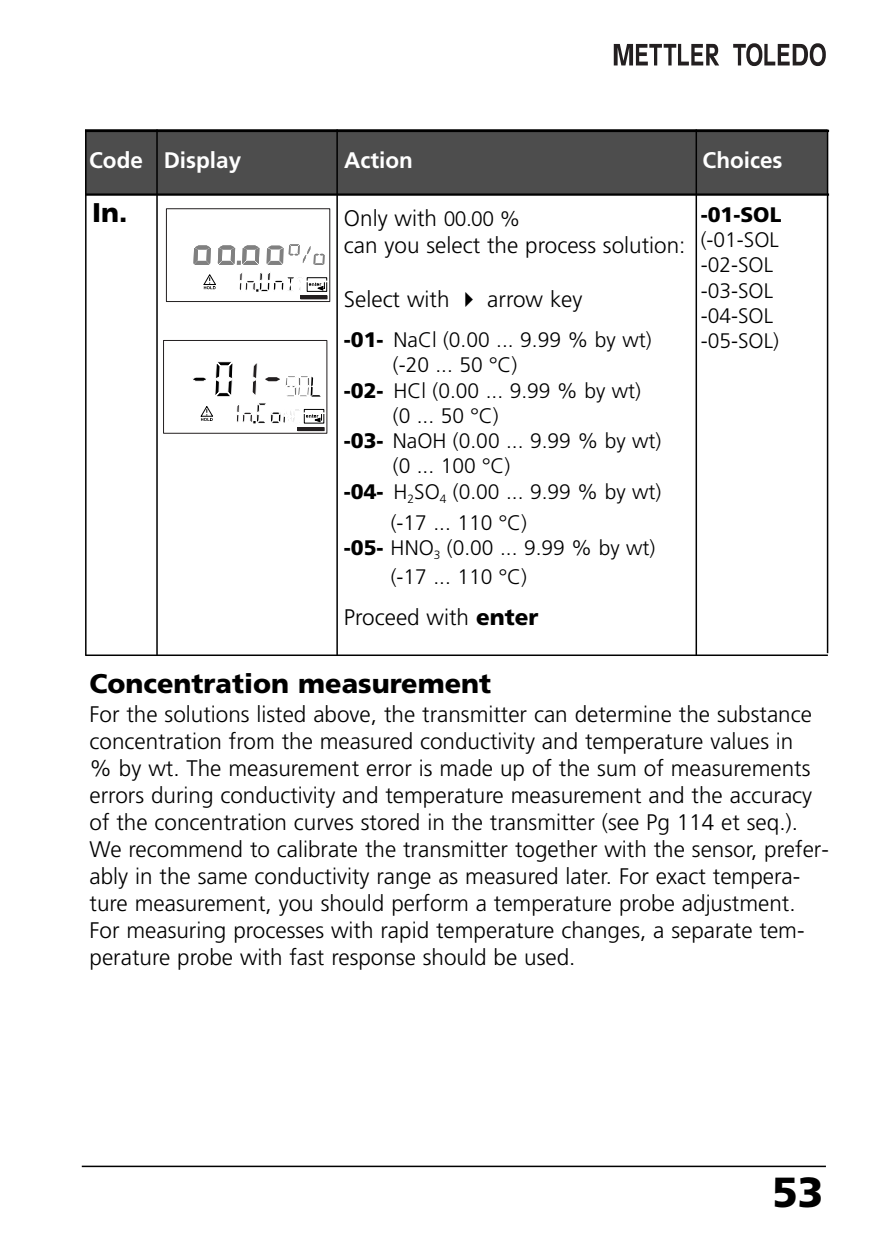
<style>
.page{position:relative;width:893px;height:1251px;background:#fff}
.page>*{position:absolute;margin:0;border:0;box-sizing:border-box;transform-origin:0 0}
.t1{font:900 42px "Frutiger";color:#000}
.t2{font:900 27px "Frutiger";color:#000}
.t3{font:300 22.5px/27px "Frutiger";color:#000}
.t4{font:700 22.5px "Frutiger";color:#fff}
.t5{font:300 21px/25.2px "Frutiger";color:#000}
.t6{font:900 21px "Frutiger";color:#000}
.s1{font-size:21px}
.s2{font-weight:900}
</style>
<div class="page">
<svg style="left:614px;top:44px;width:105px;height:21px"></svg>
<svg style="left:733px;top:43px;width:93px;height:23px"></svg>
<hr style="left:82px;top:1165px;width:744px;height:1px;background:#000">
<div style="left:85px;top:129px;width:71px;height:65px;background:#4d4d4d"></div>
<div style="left:158px;top:129px;width:180px;height:65px;background:#4d4d4d"></div>
<div style="left:338px;top:129px;width:358px;height:65px;background:#4d4d4d"></div>
<div style="left:697px;top:129px;width:130px;height:65px;background:#4d4d4d"></div>
<div style="left:163px;top:340px;width:164px;height:93px;border:1px solid #231f20"></div>
<div style="left:297px;top:427px;width:28px;height:4px;border:1px solid #231f20"></div>
<svg style="left:192px;top:361px;width:130px;height:73px"></svg>
<hr style="left:695px;top:129px;width:2px;height:526px;background:#000">
<hr style="left:827px;top:129px;width:1px;height:524px;background:#000">
<hr style="left:85px;top:130px;width:744px;height:2px;background:#000">
<hr style="left:85px;top:193px;width:744px;height:3px;background:#000">
<hr style="left:156px;top:129px;width:2px;height:525px;background:#000">
<hr style="left:336px;top:129px;width:2px;height:525px;background:#000">
<div style="left:166px;top:208px;width:164px;height:94px;border:1px solid #231f20"></div>
<div style="left:300px;top:295px;width:27px;height:4px;border:1px solid #231f20"></div>
<div style="left:307px;top:277px;width:20px;height:15px;border:1px solid #000"></div>
<hr style="left:306px;top:280px;width:22px;height:2px;background:#fff">
<svg style="left:193px;top:244px;width:132px;height:58px"></svg>
<hr style="left:85px;top:130px;width:2px;height:525px;background:#000">
<hr style="left:86px;top:654px;width:742px;height:2px;background:#000">
<p class="t4" style="left:89px;top:151px;width:154px">Code Display</p>
<p class="t4" style="left:344px;top:151px;width:70px">Action</p>
<p class="t4" style="left:703px;top:151px;width:81px">Choices</p>
<p class="t2" style="left:92px;top:202px;width:37px">In.</p>
<p class="t3" style="left:344px;top:206px;width:343px">Only with <span class="s1">00.00 %<br></span>can you select the process solution:</p>
<p class="t3" style="left:344px;top:288px;width:240px">Select with ✔ arrow key</p>
<p class="t5" style="left:344px;top:329px;width:309px"><span class="s2">-01-</span> NaCl (0.00 ... 9.99 % by wt)</p>
<p class="t5" style="left:393px;top:354px;width:126px">(-20 ... 50 °C)</p>
<p class="t5" style="left:344px;top:379px;width:299px"><span class="s2">-02-</span> HCl (0.00 ... 9.99 % by wt)</p>
<p class="t5" style="left:393px;top:404px;width:107px">(0 ... 50 °C)</p>
<p class="t5" style="left:344px;top:430px;width:319px"><span class="s2">-03-</span> NaOH (0.00 ... 9.99 % by wt)</p>
<p class="t5" style="left:393px;top:455px;width:119px">(0 ... 100 °C)</p>
<p class="t5" style="left:344px;top:480px;width:319px"><span class="s2">-04-</span> H<sub>2</sub>SO<sub>4</sub> (0.00 ... 9.99 % by wt)</p>
<p class="t5" style="left:344px;top:511px;width:313px;text-indent:47px">(-17 ... 110 °C)<br><span class="s2">-05-</span> HNO<sub>3</sub> (0.00 ... 9.99 % by wt)</p>
<p class="t5" style="left:391px;top:565px;width:138px">(-17 ... 110 °C)</p>
<p class="t3" style="left:344px;top:605px;width:196px">Proceed with <span class="s2">enter</span></p>
<p class="t6" style="left:701px;top:206px;width:82px">-01-SOL</p>
<p class="t5" style="left:701px;top:229px;width:80px">(-01-SOL -02-SOL -03-SOL -04-SOL -05-SOL)</p>
<p class="t2" style="left:90px;top:672px;width:403px">Concentration measurement</p>
<p class="t3" style="left:90px;top:702px;width:741px">For the solutions listed above, the transmitter can determine the substance concentration from the measured conductivity and temperature values in<br>% by wt. The measurement error is made up of the sum of measurements errors during conductivity and temperature measurement and the accuracy of the concentration curves stored in the transmitter (see Pg 114 et seq.).<br>We recommend to calibrate the transmitter together with the sensor, prefer&shy;ably in the same conductivity range as measured later. For exact tempera&shy;ture measurement, you should perform a temperature probe adjustment.<br>For measuring processes with rapid temperature changes, a separate tem&shy;perature probe with fast response should be used.</p>
<h1 class="t1" style="left:772px;top:1175px;width:53px">53</h1>
</div>
